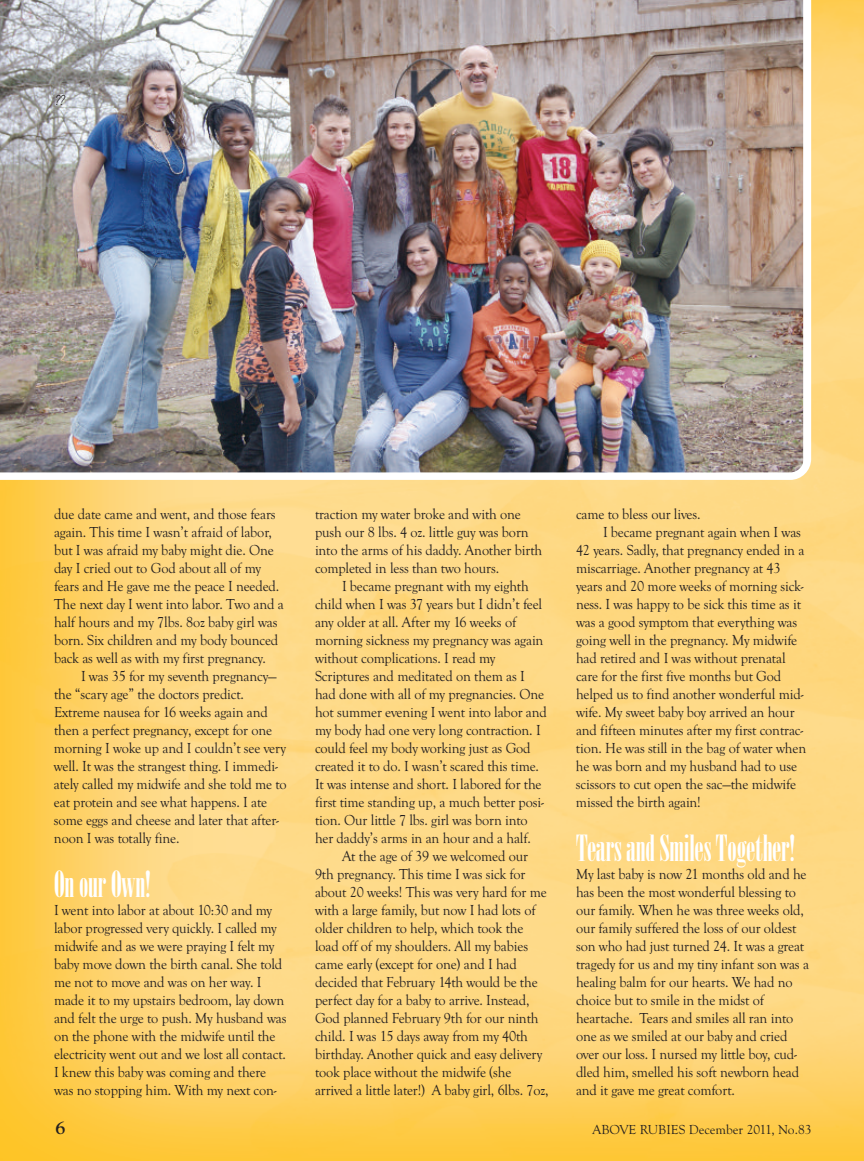
<style>
.page{position:relative;width:864px;height:1161px;background:#fff}
.page>*{position:absolute;margin:0;border:0;box-sizing:border-box;transform-origin:0 0}
.t1{font:36px "Onyx";letter-spacing:-.005em;color:#fff;scale:.95 1}
.t2{font:700 18px "Goudy";color:#231f20}
.t3{font:15px/18px "Goudy Old Style T";letter-spacing:-.01em;color:#231f20;scale:.95 1}
.t4{font:13.5px "Goudy Old Style T";color:#231f20}
.t5{font:italic 300 condensed 13.5px "Helvetica";color:#231f20;scale:.95 1}
</style>
<div class="page">
<img style="left:0;top:0;width:864px;height:1161px">
<img style="left:0;top:0;width:811px;height:480px">
<p class="t5" style="left:54px;top:93px;width:12px">??</p>
<p class="t3" style="left:54px;top:504px;width:235px">due date came and went, and those fears</p>
<p class="t3" style="left:54px;top:522px;width:231px">again. This time I wasn’t afraid of labor,</p>
<p class="t3" style="left:54px;top:540px;width:233px">but I was afraid my baby might die. One</p>
<p class="t3" style="left:54px;top:558px;width:219px">day I cried out to God about all of my</p>
<p class="t3" style="left:54px;top:576px;width:239px">fears and He gave me the peace I needed.</p>
<p class="t3" style="left:54px;top:594px;width:243px">The next day I went into labor. Two and a</p>
<p class="t3" style="left:54px;top:612px;width:237px">half hours and my 7lbs. 8oz baby girl was</p>
<p class="t3" style="left:54px;top:630px;width:238px">born. Six children and my body bounced</p>
<p class="t3" style="left:54px;top:648px;width:225px">back as well as with my first pregnancy.</p>
<p class="t3" style="left:81px;top:666px;width:208px">I was 35 for my seventh pregnancy—</p>
<p class="t3" style="left:54px;top:684px;width:202px">the “scary age” the doctors predict.</p>
<p class="t3" style="left:54px;top:702px;width:227px">Extreme nausea for 16 weeks again and</p>
<p class="t3" style="left:54px;top:720px;width:231px">then a perfect pregnancy, except for one</p>
<p class="t3" style="left:54px;top:738px;width:246px">morning I woke up and I couldn’t see very</p>
<p class="t3" style="left:54px;top:756px;width:237px">well. It was the strangest thing. I immedi-</p>
<p class="t3" style="left:54px;top:774px;width:247px">ately called my midwife and she told me to</p>
<p class="t3" style="left:54px;top:792px;width:226px">eat protein and see what happens. I ate</p>
<p class="t3" style="left:54px;top:810px;width:238px">some eggs and cheese and later that after-</p>
<p class="t3" style="left:54px;top:828px;width:134px">noon I was totally fine.</p>
<p class="t1" style="left:54px;top:863px;width:103px">On our Own!</p>
<p class="t3" style="left:54px;top:900px;width:246px">I went into labor at about 10:30 and my labor progressed very quickly. I called my midwife and as we were praying I felt my baby move down the birth canal. She told me not to move and was on her way. I made it to my upstairs bedroom, lay down and felt the urge to push. My husband was on the phone with the midwife until the electricity went out and we lost all contact.<br>I knew this baby was coming and there was no stopping him. With my next con-</p>
<p class="t3" style="left:315px;top:504px;width:218px">traction my water broke and with one</p>
<p class="t3" style="left:315px;top:522px;width:226px">push our 8 lbs. 4 oz. little guy was born</p>
<p class="t3" style="left:315px;top:540px;width:241px">into the arms of his daddy. Another birth</p>
<p class="t3" style="left:315px;top:558px;width:195px">completed in less than two hours.</p>
<p class="t3" style="left:342px;top:576px;width:198px">I became pregnant with my eighth</p>
<p class="t3" style="left:315px;top:594px;width:241px">child when I was 37 years but I didn’t feel</p>
<p class="t3" style="left:315px;top:612px;width:213px">any older at all. After my 16 weeks of</p>
<p class="t3" style="left:315px;top:630px;width:242px">morning sickness my pregnancy was again</p>
<p class="t3" style="left:315px;top:648px;width:192px">without complications. I read my</p>
<p class="t3" style="left:315px;top:666px;width:222px">Scriptures and meditated on them as I</p>
<p class="t3" style="left:315px;top:684px;width:243px">had done with all of my pregnancies. One</p>
<p class="t3" style="left:315px;top:702px;width:246px">hot summer evening I went into labor and</p>
<p class="t3" style="left:315px;top:720px;width:239px">my body had one very long contraction. I</p>
<p class="t3" style="left:315px;top:738px;width:229px">could feel my body working just as God</p>
<p class="t3" style="left:315px;top:756px;width:237px">created it to do. I wasn’t scared this time.</p>
<p class="t3" style="left:315px;top:774px;width:240px">It was intense and short. I labored for the</p>
<p class="t3" style="left:315px;top:792px;width:242px">first time standing up, a much better posi-</p>
<p class="t3" style="left:315px;top:810px;width:226px">tion. Our little 7 lbs. girl was born into</p>
<p class="t3" style="left:315px;top:828px;width:229px">her daddy’s arms in an hour and a half.</p>
<p class="t3" style="left:342px;top:846px;width:197px">At the age of 39 we welcomed our</p>
<p class="t3" style="left:315px;top:864px;width:223px">9th pregnancy. This time I was sick for</p>
<p class="t3" style="left:315px;top:882px;width:246px">about 20 weeks! This was very hard for me</p>
<p class="t3" style="left:315px;top:900px;width:234px">with a large family, but now I had lots of</p>
<p class="t3" style="left:315px;top:918px;width:221px">older children to help, which took the</p>
<p class="t3" style="left:315px;top:936px;width:226px">load off of my shoulders. All my babies</p>
<p class="t3" style="left:315px;top:954px;width:214px">came early (except for one) and I had</p>
<p class="t3" style="left:315px;top:972px;width:236px">decided that February 14th would be the</p>
<p class="t3" style="left:315px;top:990px;width:227px">perfect day for a baby to arrive. Instead,</p>
<p class="t3" style="left:315px;top:1008px;width:237px">God planned February 9th for our ninth</p>
<p class="t3" style="left:315px;top:1026px;width:226px">child. I was 15 days away from my 40th</p>
<p class="t3" style="left:315px;top:1044px;width:241px">birthday. Another quick and easy delivery</p>
<p class="t3" style="left:315px;top:1062px;width:208px">took place without the midwife (she</p>
<p class="t3" style="left:315px;top:1080px;width:248px">arrived a little later!) A baby girl, 6lbs. 7oz,</p>
<p class="t3" style="left:576px;top:504px;width:133px">came to bless our lives.</p>
<p class="t3" style="left:603px;top:522px;width:210px">I became pregnant again when I was</p>
<p class="t3" style="left:576px;top:540px;width:242px">42 years. Sadly, that pregnancy ended in a</p>
<p class="t3" style="left:576px;top:558px;width:217px">miscarriage. Another pregnancy at 43</p>
<p class="t3" style="left:576px;top:576px;width:241px">years and 20 more weeks of morning sick-</p>
<p class="t3" style="left:576px;top:594px;width:238px">ness. I was happy to be sick this time as it</p>
<p class="t3" style="left:576px;top:612px;width:234px">was a good symptom that everything was</p>
<p class="t3" style="left:576px;top:630px;width:234px">going well in the pregnancy. My midwife</p>
<p class="t3" style="left:576px;top:648px;width:222px">had retired and I was without prenatal</p>
<p class="t3" style="left:576px;top:666px;width:218px">care for the first five months but God</p>
<p class="t3" style="left:576px;top:684px;width:241px">helped us to find another wonderful mid-</p>
<p class="t3" style="left:576px;top:702px;width:232px">wife. My sweet baby boy arrived an hour</p>
<p class="t3" style="left:576px;top:720px;width:241px">and fifteen minutes after my first contrac-</p>
<p class="t3" style="left:576px;top:738px;width:244px">tion. He was still in the bag of water when</p>
<p class="t3" style="left:576px;top:756px;width:234px">he was born and my husband had to use</p>
<p class="t3" style="left:576px;top:774px;width:233px">scissors to cut open the sac—the midwife</p>
<p class="t3" style="left:576px;top:792px;width:133px">missed the birth again!</p>
<p class="t1" style="left:576px;top:827px;width:232px">Tears and Smiles Together!</p>
<p class="t3" style="left:576px;top:864px;width:247px">My last baby is now 21 months old and he has been the most wonderful blessing to our family. When he was three weeks old, our family suffered the loss of our oldest son who had just turned 24. It was a great tragedy for us and my tiny infant son was a healing balm for our hearts. We had no choice but to smile in the midst of heartache. Tears and smiles all ran into one as we smiled at our baby and cried over our loss. I nursed my little boy, cud&shy;dled him, smelled his soft newborn head and it gave me great comfort.</p>
<p class="t2" style="left:56px;top:1118px;width:12px">6</p>
<p class="t4" style="left:592px;top:1122px;width:221px">ABOVE RUBIES December 2011, No.83</p>
</div>
